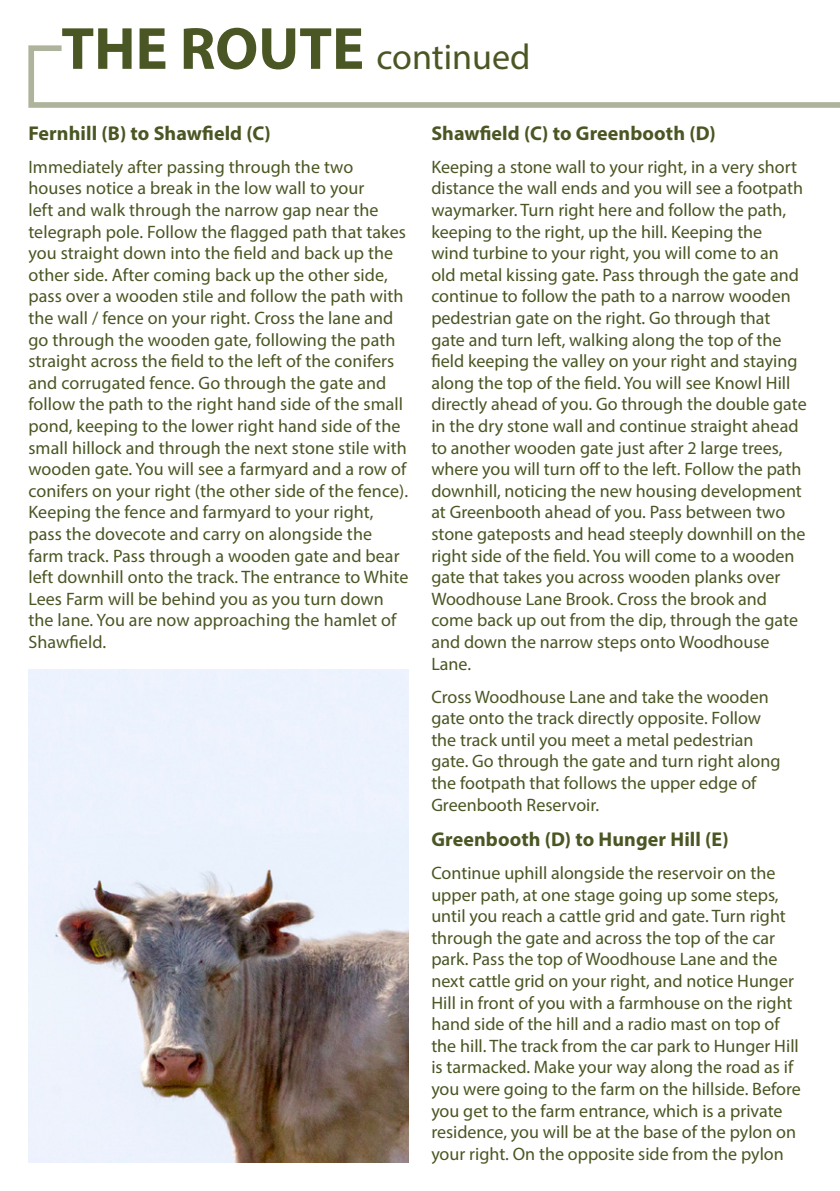
<style>
.page{position:relative;width:840px;height:1191px;background:#fff}
.page>*{position:absolute;margin:0;border:0;box-sizing:border-box;transform-origin:0 0}
.t1{font:36px "Myriad Pro";color:#4a5623}
.t2{font:700 20px "Myriad Pro";letter-spacing:.005em;color:#4a5623}
.t3{font:18px/21.6px "Myriad Pro";color:#4a5623}
.s1{font-weight:700;font-size:60px}
</style>
<div class="page">
<img style="left:28px;top:669px;width:380px;height:493px">
<svg style="left:28px;top:45px;width:811px;height:63px"></svg>
<h1 class="t1" style="left:61px;top:35px;width:470px"><span class="s1">THE ROUTE</span> continued</h1>
<p class="t2" style="left:28px;top:120px;width:244px">Fernhill (B) to Shawfield (C)</p>
<p class="t3" style="left:28px;top:156px;width:381px">Immediately after passing through the two houses notice a break in the low wall to your<br>left and walk through the narrow gap near the telegraph pole. Follow the flagged path that takes you straight down into the field and back up the other side. After coming back up the other side, pass over a wooden stile and follow the path with the wall / fence on your right. Cross the lane and go through the wooden gate, following the path straight across the field to the left of the conifers and corrugated fence. Go through the gate and follow the path to the right hand side of the small pond, keeping to the lower right hand side of the small hillock and through the next stone stile with wooden gate. You will see a farmyard and a row of conifers on your right (the other side of the fence).<br>Keeping the fence and farmyard to your right, pass the dovecote and carry on alongside the farm track. Pass through a wooden gate and bear left downhill onto the track. The entrance to White Lees Farm will be behind you as you turn down the lane. You are now approaching the hamlet of Shawfield.</p>
<p class="t2" style="left:431px;top:120px;width:286px">Shawfield (C) to Greenbooth (D)</p>
<p class="t3" style="left:431px;top:156px;width:376px">Keeping a stone wall to your right, in a very short distance the wall ends and you will see a footpath waymarker. Turn right here and follow the path, keeping to the right, up the hill. Keeping the<br>wind turbine to your right, you will come to an old metal kissing gate. Pass through the gate and continue to follow the path to a narrow wooden pedestrian gate on the right. Go through that gate and turn left, walking along the top of the field keeping the valley on your right and staying along the top of the field. You will see Knowl Hill directly ahead of you. Go through the double gate in the dry stone wall and continue straight ahead to another wooden gate just after 2 large trees, where you will turn off to the left. Follow the path downhill, noticing the new housing development at Greenbooth ahead of you. Pass between two stone gateposts and head steeply downhill on the right side of the field. You will come to a wooden gate that takes you across wooden planks over Woodhouse Lane Brook. Cross the brook and come back up out from the dip, through the gate and down the narrow steps onto Woodhouse Lane.</p>
<p class="t3" style="left:431px;top:685px;width:350px">Cross Woodhouse Lane and take the wooden gate onto the track directly opposite. Follow the track until you meet a metal pedestrian gate. Go through the gate and turn right along the footpath that follows the upper edge of Greenbooth Reservoir.</p>
<p class="t2" style="left:431px;top:826px;width:299px">Greenbooth (D) to Hunger Hill (E)</p>
<p class="t3" style="left:431px;top:862px;width:371px">Continue uphill alongside the reservoir on the upper path, at one stage going up some steps, until you reach a cattle grid and gate. Turn right through the gate and across the top of the car park. Pass the top of Woodhouse Lane and the next cattle grid on your right, and notice Hunger Hill in front of you with a farmhouse on the right hand side of the hill and a radio mast on top of the hill. The track from the car park to Hunger Hill is tarmacked. Make your way along the road as if you were going to the farm on the hillside. Before you get to the farm entrance, which is a private residence, you will be at the base of the pylon on your right. On the opposite side from the pylon</p>
</div>
